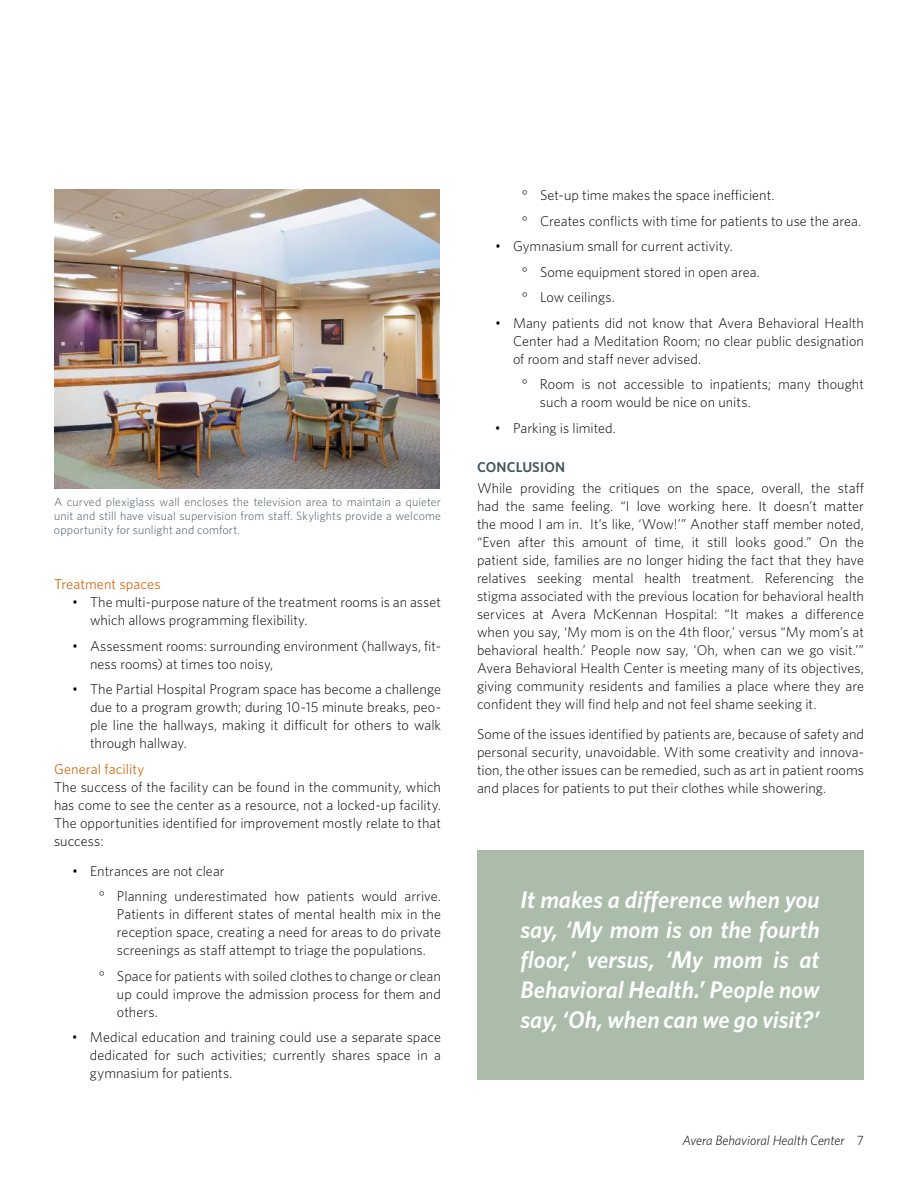
<style>
.page{position:relative;width:918px;height:1188px;background:#fff}
.page>*{position:absolute;margin:0;border:0;box-sizing:border-box;transform-origin:0 0}
.t1{font:italic 600 24px/30px "Whitney";color:#fff;text-align:justify}
.t2{font:300 14.25px/18px "Whitney";color:#000;text-align:justify}
.t3{font:14.25px "Whitney";letter-spacing:.005em;color:#d06f1a}
.t4{font:600 14.25px "Whitney";letter-spacing:.01em;color:#455560}
.t5{font:italic 300 13.5px "Whitney";color:#000}
.t6{font:300 12px/14.2px "Whitney";letter-spacing:.01em;color:#455560;text-align:justify}
.s1{font-style:normal}
</style>
<div class="page">
<div style="left:477px;top:850px;width:386px;height:230px;background:#abbcab"></div>
<img style="left:54px;top:189px;width:386px;height:299px">
<p class="t6" style="left:54px;top:495px;width:388px">A curved plexiglass wall encloses the television area to maintain a quieter unit and still have visual supervision from staff. Skylights provide a welcome opportunity for sunlight and comfort.</p>
<p class="t3" style="left:54px;top:578px;width:108px">Treatment spaces</p>
<p class="t2" style="left:90px;top:594px;width:353px;text-indent:-18px">• The multi-purpose nature of the treatment rooms is an asset which allows programming flexibility.</p>
<p class="t2" style="left:90px;top:637px;width:352px;text-indent:-18px">• Assessment rooms: surrounding environment (hallways, fit&shy;ness rooms) at times too noisy,</p>
<p class="t2" style="left:90px;top:681px;width:353px;text-indent:-18px">• The Partial Hospital Program space has become a challenge due to a program growth; during 10-15 minute breaks, peo&shy;ple line the hallways, making it difficult for others to walk through hallway.</p>
<p class="t3" style="left:54px;top:762px;width:92px">General facility</p>
<p class="t2" style="left:54px;top:778px;width:389px">The success of the facility can be found in the community, which has come to see the center as a resource, not a locked-up facility.<br>The opportunities identified for improvement mostly relate to that success:</p>
<p class="t2" style="left:99px;top:859px;width:343px;line-height:25.5px;text-indent:-27px">• Entrances are not clear<br>° Planning underestimated how patients would arrive.</p>
<p class="t2" style="left:117px;top:906px;width:325px">Patients in different states of mental health mix in the reception space, creating a need for areas to do private screenings as staff attempt to triage the populations.</p>
<p class="t2" style="left:117px;top:967px;width:325px;text-indent:-18px">° Space for patients with soiled clothes to change or clean up could improve the admission process for them and others.</p>
<p class="t2" style="left:90px;top:1029px;width:352px;text-indent:-18px">• Medical education and training could use a separate space dedicated for such activities; currently shares space in a gymnasium for patients.</p>
<p class="t2" style="left:522px;top:183px;width:341px;line-height:25.5px">° Set-up time makes the space inefficient.<br>° Creates conflicts with time for patients to use the area.</p>
<p class="t2" style="left:522px;top:234px;width:239px;line-height:25.5px;text-align:left;text-indent:-27px">• Gymnasium small for current activity.<br>° Some equipment stored in open area. ° Low ceilings.</p>
<p class="t2" style="left:513px;top:315px;width:353px;text-indent:-18px">• Many patients did not know that Avera Behavioral Health Center had a Meditation Room; no clear public designation of room and staff never advised.</p>
<p class="t2" style="left:540px;top:376px;width:326px;text-indent:-18px">° Room is not accessible to inpatients; many thought such a room would be nice on units.</p>
<p class="t2" style="left:495px;top:420px;width:123px">• Parking is limited.</p>
<p class="t4" style="left:477px;top:461px;width:90px">CONCLUSION</p>
<p class="t2" style="left:477px;top:480px;width:389px">While providing the critiques on the space, overall, the staff had the same feeling. “I love working here. It doesn’t matter the mood I am in. It’s like, ‘Wow!’” Another staff member noted, “Even after this amount of time, it still looks good.” On the patient side, families are no longer hiding the fact that they have relatives seeking mental health treatment. Referencing the stigma associated with the previous location for behavioral health services at Avera McKennan Hospital: “It makes a difference when you say, ‘My mom is on the 4th floor,’ versus “My mom’s at behavioral health.’ People now say, ‘Oh, when can we go visit.’” Avera Behavioral Health Center is meeting many of its objectives, giving community residents and families a place where they are confident they will find help and not feel shame seeking it.</p>
<p class="t2" style="left:477px;top:726px;width:389px">Some of the issues identified by patients are, because of safety and personal security, unavoidable. With some creativity and innova&shy;tion, the other issues can be remedied, such as art in patient rooms and places for patients to put their clothes while showering.</p>
<h1 class="t1" style="left:520px;top:885px;width:301px">It makes a difference when you say, ‘My mom is on the fourth floor,’ versus, ‘My mom is at Behavioral Health.’ People now say, ‘Oh, when can we go visit?’</h1>
<p class="t5" style="left:682px;top:1134px;width:183px">Avera Behavioral Health Center <span class="s1">7</span></p>
</div>
